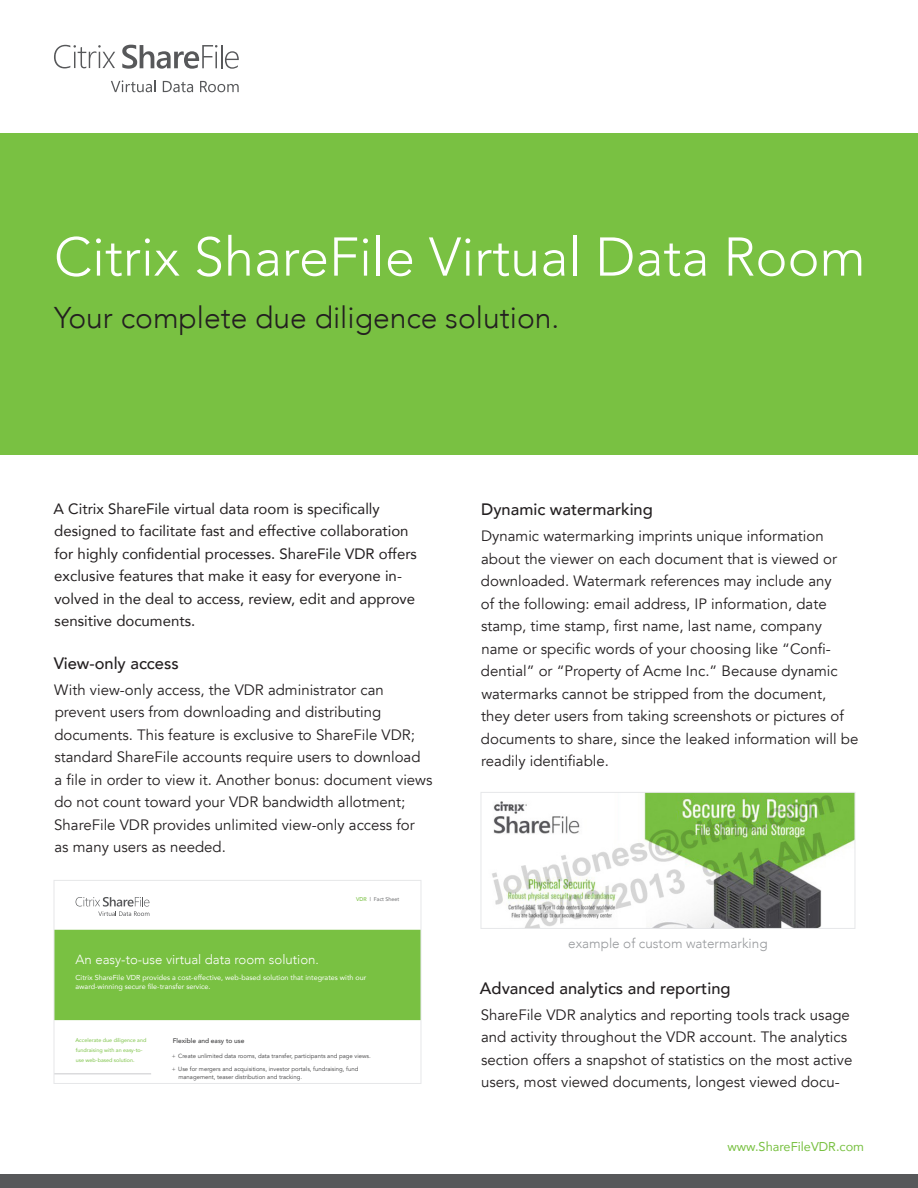
<style>
.page{position:relative;width:918px;height:1188px;background:#fff}
.page>*{position:absolute;margin:0;border:0;box-sizing:border-box;transform-origin:0 0}
.Headline{font:300 54px "Avenir";color:#fff}
.Sub_Headline{font:300 30px "Avenir";color:#231f20}
.Subheader{font:500 16.5px "Avenir";color:#231f20}
.Paragraph{font:15px/22.5px "Avenir";color:#231f20}
.intro_Paragraph{font:15px/22.5px "Avenir";color:#231f20}
.t1{font:300 13.5px "Avenir";color:#97999c}
.t2{font:300 13.2px "Avenir";color:#fff}
.URL{font:12.75px "Avenir";color:#79c142}
.t3{font:7.2px/9.6px "Avenir";color:#fff}
.t4{font:500 6.6px "Avenir";color:#3e3e3f}
.t5{font:6px/12.8px "Avenir";color:#3e3e3f}
.t6{font:5.4px/9.6px "Avenir";color:#79c142}
.t7{font:5.4px "Avenir";color:#57585a}
.s1{font-weight:500;color:#79c142}
.s2{font-weight:300}
</style>
<div class="page">
<svg style="left:122px;top:45px;width:117px;height:24px"></svg>
<svg style="left:54px;top:45px;width:61px;height:23px"></svg>
<svg style="left:111px;top:80px;width:45px;height:12px"></svg>
<svg style="left:163px;top:81px;width:30px;height:11px"></svg>
<svg style="left:200px;top:81px;width:39px;height:11px"></svg>
<div style="left:0;top:1174px;width:918px;height:14px;background:#57585a"></div>
<div style="left:0;top:134px;width:918px;height:321px;background:#79c142"></div>
<img style="left:492px;top:794px;width:361px;height:133px">
<div style="left:481px;top:792px;width:374px;height:137px;border:1px solid #e6e7e9"></div>
<div style="left:56px;top:930px;width:363px;height:90px;background:#79c142"></div>
<svg style="left:76px;top:897px;width:73px;height:19px"></svg>
<hr style="left:54px;top:1074px;width:97px;height:1px;background:#c9cacc">
<div style="left:54px;top:880px;width:367px;height:204px;border:1px solid #e6e7e9"></div>
<p class="Headline" style="left:54px;top:225px;width:813px">Citrix ShareFile Virtual Data Room</p>
<p class="Sub_Headline" style="left:54px;top:300px;width:507px">Your complete due diligence solution.</p>
<p class="intro_Paragraph" style="left:54px;top:497px;width:365px">A Citrix ShareFile virtual data room is specifically designed to facilitate fast and effective collaboration for highly confidential processes. ShareFile VDR offers exclusive features that make it easy for everyone in&shy;volved in the deal to access, review, edit and approve sensitive documents.</p>
<p class="Subheader" style="left:54px;top:649px;width:127px">View-only access</p>
<p class="Paragraph" style="left:54px;top:679px;width:380px">With view-only access, the VDR administrator can prevent users from downloading and distributing documents. This feature is exclusive to ShareFile VDR; standard ShareFile accounts require users to download<br>a file in order to view it. Another bonus: document views do not count toward your VDR bandwidth allotment; ShareFile VDR provides unlimited view-only access for as many users as needed.</p>
<p class="t7" style="left:356px;top:896px;width:45px"><span class="s1">VDR</span> | Fact Sheet</p>
<p class="t2" style="left:76px;top:952px;width:245px">An easy-to-use virtual data room solution.</p>
<p class="t3" style="left:76px;top:972px;width:292px">Citrix ShareFile VDR provides a cost-effective, web-based solution that integrates with our award-winning secure file-transfer service.</p>
<p class="t6" style="left:76px;top:1036px;width:72px">Accelerate due diligence and fundraising with an easy-to&shy;use web-based solution.</p>
<p class="t4" style="left:173px;top:1035px;width:73px">Flexible and easy to use</p>
<p class="t5" style="left:172px;top:1050px;width:200px"><span class="s2">+</span> Create unlimited data rooms, data transfer, participants and page views. <span class="s2">+</span> Use for mergers and acquisitions, investor portals, fundraising, fund</p>
<p class="t5" style="left:178px;top:1071px;width:125px">management, teaser distribution and tracking.</p>
<p class="Subheader" style="left:481px;top:495px;width:173px">Dynamic watermarking</p>
<p class="Paragraph" style="left:481px;top:525px;width:379px">Dynamic watermarking imprints unique information about the viewer on each document that is viewed or downloaded. Watermark references may include any<br>of the following: email address, IP information, date stamp, time stamp, first name, last name, company name or specific words of your choosing like “Confi&shy;dential” or “Property of Acme Inc.” Because dynamic watermarks cannot be stripped from the document,<br>they deter users from taking screenshots or pictures of documents to share, since the leaked information will be readily identifiable.</p>
<p class="t1" style="left:568px;top:936px;width:201px">example of custom watermarking</p>
<p class="Subheader" style="left:480px;top:974px;width:252px">Advanced analytics and reporting</p>
<p class="Paragraph" style="left:481px;top:1004px;width:373px">ShareFile VDR analytics and reporting tools track usage and activity throughout the VDR account. The analytics section offers a snapshot of statistics on the most active users, most viewed documents, longest viewed docu-</p>
<p class="URL" style="left:727px;top:1136px;width:138px">www.ShareFileVDR.com</p>
</div>
